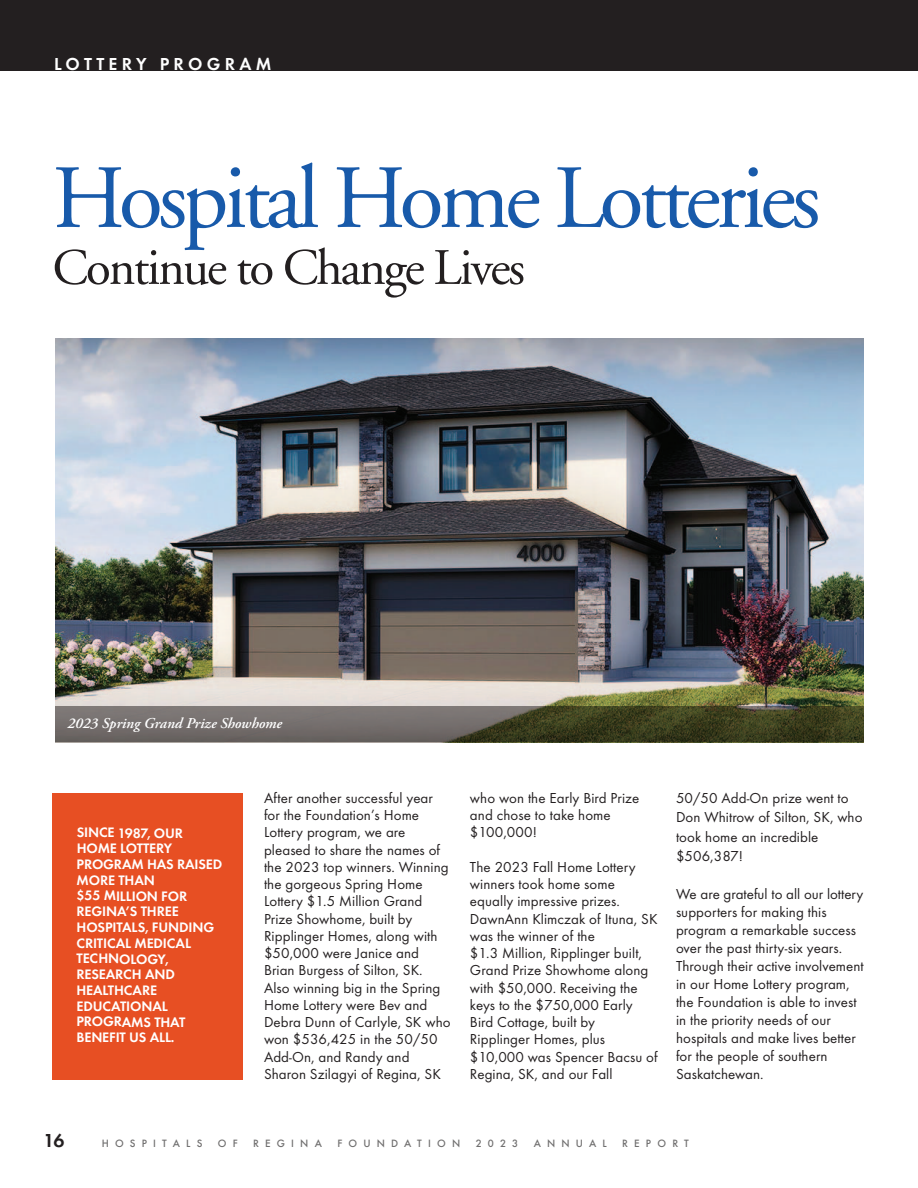
<style>
.page{position:relative;width:918px;height:1188px;background:#fff}
.page>*{position:absolute;margin:0;border:0;box-sizing:border-box;transform-origin:0 0}
.t1{font:90px "Adobe Garamond";letter-spacing:-.05em;color:#185aaa}
.t2{font:51px "Adobe Garamond";letter-spacing:-.04em;color:#231f20}
.t3{font:600 19.5px "Futura T";color:#231f20}
.t4{font:600 18px "Futura T";letter-spacing:.24em;color:#fff}
.t5{font:15px/17.2px "Futura TOT";letter-spacing:.005em;color:#231f20}
.t6{font:italic 600 15px "Adobe Garamond Pro";color:#fff}
.t7{font:600 14.25px/15.8px "Futura T";letter-spacing:-.01em;color:#fff}
.t8{font:500 9.75px "Futura";letter-spacing:.635em;color:#706f6f}
</style>
<div class="page">
<div style="left:0;top:0;width:918px;height:71px;background:#231f20"></div>
<img style="left:56px;top:339px;width:808px;height:368px">
<div style="left:53px;top:793px;width:190px;height:287px;background:#e74f23"></div>
<div style="left:56px;top:707px;width:808px;height:35px;background:#231f20;opacity:.5"></div>
<p class="t4" style="left:54px;top:57px;width:219px">LOTTERY PROGRAM</p>
<p class="t1" style="left:52px;top:162px;width:769px">Hospital Home Lotteries</p>
<p class="t2" style="left:52px;top:247px;width:474px">Continue to Change Lives</p>
<p class="t6" style="left:68px;top:717px;width:216px">2023 Spring Grand Prize Showhome</p>
<p class="t7" style="left:76px;top:826px;width:147px">SINCE 1987, OUR<br>HOME LOTTERY<br>PROGRAM HAS RAISED<br>MORE THAN<br>$55 MILLION FOR<br>REGINA’S THREE<br>HOSPITALS, FUNDING<br>CRITICAL MEDICAL<br>TECHNOLOGY,<br>RESEARCH AND<br>HEALTHCARE<br>EDUCATIONAL<br>PROGRAMS THAT<br>BENEFIT US ALL.</p>
<p class="t5" style="left:264px;top:790px;width:188px">After another successful year for the Foundation’s Home<br>Lottery program, we are pleased to share the names of the 2023 top winners. Winning the gorgeous Spring Home<br>Lottery $1.5 Million Grand<br>Prize Showhome, built by<br>Ripplinger Homes, along with $50,000 were Janice and<br>Brian Burgess of Silton, SK.<br>Also winning big in the Spring<br>Home Lottery were Bev and<br>Debra Dunn of Carlyle, SK who won $536,425 in the 50/50<br>Add-On, and Randy and<br>Sharon Szilagyi of Regina, SK</p>
<p class="t5" style="left:470px;top:790px;width:171px">who won the Early Bird Prize and chose to take home $100,000!</p>
<p class="t5" style="left:470px;top:859px;width:189px">The 2023 Fall Home Lottery winners took home some equally impressive prizes.<br>DawnAnn Klimczak of Ituna, SK was the winner of the<br>$1.3 Million, Ripplinger built,<br>Grand Prize Showhome along with $50,000. Receiving the keys to the $750,000 Early<br>Bird Cottage, built by<br>Ripplinger Homes, plus $10,000 was Spencer Bacsu of<br>Regina, SK, and our Fall</p>
<p class="t5" style="left:676px;top:789px;width:188px;line-height:19.5px">50/50 Add-On prize went to<br>Don Whitrow of Silton, SK, who took home an incredible $506,387!</p>
<p class="t5" style="left:676px;top:886px;width:189px;line-height:18px">We are grateful to all our lottery supporters for making this program a remarkable success over the past thirty-six years.<br>Through their active involvement in our Home Lottery program, the Foundation is able to invest in the priority needs of our hospitals and make lives better for the people of southern<br>Saskatchewan.</p>
<p class="t3" style="left:44px;top:1132px;width:22px">16</p>
<p class="t8" style="left:102px;top:1136px;width:102px">HOSPITALS</p>
<p class="t8" style="left:218px;top:1136px;width:21px">O F</p>
<p class="t8" style="left:253px;top:1136px;width:70px">REGINA</p>
<p class="t8" style="left:337px;top:1136px;width:124px">FOUNDATION</p>
<p class="t8" style="left:476px;top:1136px;width:44px">2023</p>
<p class="t8" style="left:534px;top:1136px;width:75px">ANNUAL</p>
<p class="t8" style="left:622px;top:1136px;width:68px">REPORT</p>
</div>
